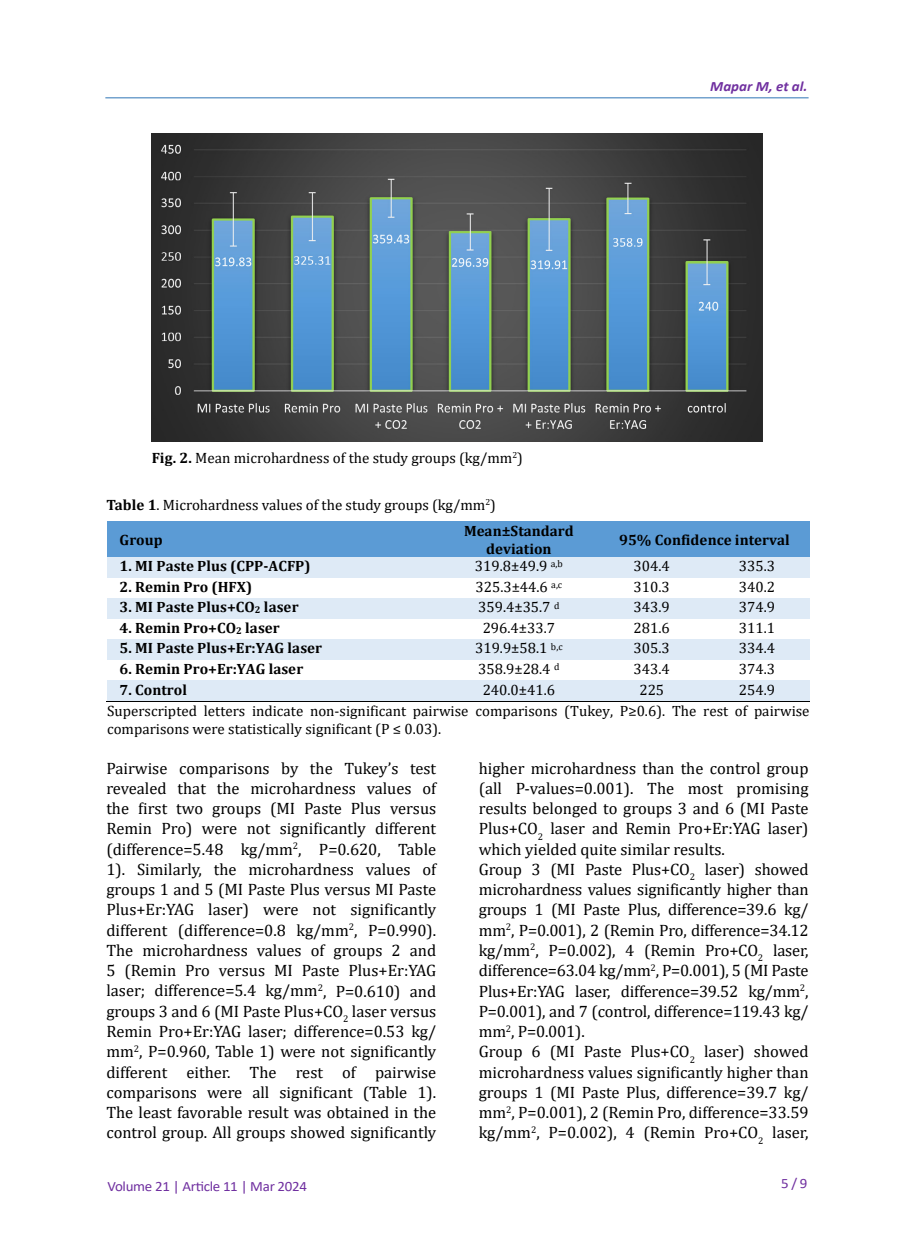
<style>
.page{position:relative;width:915px;height:1255px;background:#fff}
.page>*{position:absolute;margin:0;border:0;box-sizing:border-box;transform-origin:0 0}
.t1{font:16.5px/20.2px "Cambria";letter-spacing:-.005em;color:#000;text-align:justify}
.t2{font:15px/21.5px "Cambria";color:#000}
.t3{font:700 15px/17.7px "Cambria";color:#000;text-align:center}
.t4{font:14.25px "Calibri";letter-spacing:-.02em;color:#7030a0;scale:1.05 1}
.t5{font:italic 700 14.25px "Calibri";color:#7030a0;scale:1.05 1}
.s1{font-weight:700}
.s2{font-size:9.75px}
</style>
<div class="page">
<hr style="left:105px;top:97px;width:703px;height:1px;background:#2e74b5">
<img style="left:152px;top:133px;width:610px;height:308px">
<div style="left:107px;top:522px;width:331px;height:35px;background:#5b9bd5"></div>
<div style="left:438px;top:522px;width:161px;height:35px;background:#5b9bd5"></div>
<div style="left:599px;top:522px;width:210px;height:35px;background:#5b9bd5"></div>
<div style="left:107px;top:557px;width:331px;height:20px;background:#deeaf6"></div>
<div style="left:438px;top:557px;width:161px;height:20px;background:#deeaf6"></div>
<div style="left:599px;top:557px;width:105px;height:20px;background:#deeaf6"></div>
<div style="left:704px;top:557px;width:105px;height:20px;background:#deeaf6"></div>
<div style="left:107px;top:598px;width:331px;height:20px;background:#deeaf6"></div>
<div style="left:438px;top:598px;width:161px;height:20px;background:#deeaf6"></div>
<div style="left:599px;top:598px;width:105px;height:20px;background:#deeaf6"></div>
<div style="left:704px;top:598px;width:105px;height:20px;background:#deeaf6"></div>
<div style="left:107px;top:639px;width:331px;height:21px;background:#deeaf6"></div>
<div style="left:438px;top:639px;width:161px;height:21px;background:#deeaf6"></div>
<div style="left:599px;top:639px;width:105px;height:21px;background:#deeaf6"></div>
<div style="left:704px;top:639px;width:105px;height:21px;background:#deeaf6"></div>
<div style="left:107px;top:680px;width:331px;height:21px;background:#deeaf6"></div>
<div style="left:438px;top:680px;width:161px;height:21px;background:#deeaf6"></div>
<div style="left:599px;top:680px;width:105px;height:21px;background:#deeaf6"></div>
<div style="left:704px;top:680px;width:105px;height:21px;background:#deeaf6"></div>
<hr style="left:106px;top:701px;width:332px;height:1px;background:#000">
<hr style="left:438px;top:701px;width:161px;height:1px;background:#000">
<hr style="left:599px;top:701px;width:105px;height:1px;background:#000">
<hr style="left:704px;top:701px;width:105px;height:1px;background:#000">
<p class="t2" style="left:152px;top:447px;width:372px"><span class="s1">Fig. 2.</span> Mean microhardness of the study groups (kg/mm<sup>2</sup>)</p>
<p class="t2" style="left:106px;top:494px;width:391px"><span class="s1">Table 1</span>. Microhardness values of the study groups (kg/mm<sup>2</sup>)</p>
<p class="t5" style="left:710px;top:76px;width:94px">Mapar M, et al.</p>
<p class="t3" style="left:120px;top:530px;width:44px">Group</p>
<p class="t3" style="left:464px;top:521px;width:111px">Mean±Standard deviation</p>
<p class="t3" style="left:619px;top:530px;width:172px">95% Confidence interval</p>
<p class="t3" style="left:120px;top:556px;width:192px">1. MI Paste Plus (CPP-ACFP)</p>
<p class="t2" style="left:475px;top:555px;width:89px">319.8±49.9 <sup>a,b</sup></p>
<p class="t2" style="left:633px;top:555px;width:38px">304.4</p>
<p class="t2" style="left:738px;top:555px;width:38px">335.3</p>
<p class="t3" style="left:120px;top:577px;width:134px">2. Remin Pro (HFX)</p>
<p class="t2" style="left:475px;top:576px;width:88px">325.3±44.6 <sup>a,c</sup></p>
<p class="t2" style="left:633px;top:576px;width:38px">310.3</p>
<p class="t2" style="left:738px;top:576px;width:38px">340.2</p>
<p class="t3" style="left:120px;top:598px;width:180px">3. MI Paste Plus+CO<span class="s2">2</span> laser</p>
<p class="t2" style="left:478px;top:596px;width:83px">359.4±35.7 <sup>d</sup></p>
<p class="t2" style="left:633px;top:596px;width:38px">343.9</p>
<p class="t2" style="left:738px;top:596px;width:38px">374.9</p>
<p class="t3" style="left:120px;top:618px;width:161px">4. Remin Pro+CO<span class="s2">2</span> laser</p>
<p class="t2" style="left:482px;top:617px;width:74px">296.4±33.7</p>
<p class="t2" style="left:633px;top:617px;width:38px">281.6</p>
<p class="t2" style="left:738px;top:617px;width:38px">311.1</p>
<p class="t3" style="left:120px;top:639px;width:204px">5. MI Paste Plus+Er:YAG laser</p>
<p class="t2" style="left:475px;top:637px;width:89px">319.9±58.1 <sup>b,c</sup></p>
<p class="t2" style="left:633px;top:637px;width:38px">305.3</p>
<p class="t2" style="left:738px;top:637px;width:38px">334.4</p>
<p class="t3" style="left:120px;top:659px;width:185px">6. Remin Pro+Er:YAG laser</p>
<p class="t2" style="left:478px;top:658px;width:83px">358.9±28.4 <sup>d</sup></p>
<p class="t2" style="left:633px;top:658px;width:38px">343.4</p>
<p class="t2" style="left:738px;top:658px;width:38px">374.3</p>
<p class="t3" style="left:120px;top:680px;width:69px">7. Control</p>
<p class="t2" style="left:482px;top:678px;width:74px">240.0±41.6</p>
<p class="t2" style="left:639px;top:678px;width:26px">225</p>
<p class="t2" style="left:107px;top:678px;width:703px;text-indent:631px">254.9<br>Superscripted letters indicate non-significant pairwise comparisons (Tukey, P≥0.6). The rest of pairwise</p>
<p class="t2" style="left:107px;top:717px;width:335px">comparisons were statistically significant (P ≤ 0.03).</p>
<p class="t1" style="left:106px;top:757px;width:331px">Pairwise comparisons by the Tukey’s test revealed that the microhardness values of the first two groups (MI Paste Plus versus Remin Pro) were not significantly different (difference=5.48 kg/mm<sup>2</sup>, P=0.620, Table 1). Similarly, the microhardness values of groups 1 and 5 (MI Paste Plus versus MI Paste Plus+Er:YAG laser) were not significantly different (difference=0.8 kg/mm<sup>2</sup>, P=0.990).<br>The microhardness values of groups 2 and 5 (Remin Pro versus MI Paste Plus+Er:YAG laser; difference=5.4 kg/mm<sup>2</sup>, P=0.610) and groups 3 and 6 (MI Paste Plus+CO<sub>2</sub> laser versus Remin Pro+Er:YAG laser; difference=0.53 kg/ mm<sup>2</sup>, P=0.960, Table 1) were not significantly different either. The rest of pairwise comparisons were all significant (Table 1).<br>The least favorable result was obtained in the control group. All groups showed significantly</p>
<p class="t1" style="left:478px;top:757px;width:331px;text-align:left">higher microhardness than the control group (all P-values=0.001). The most promising results belonged to groups 3 and 6 (MI Paste Plus+CO<sub>2</sub> laser and Remin Pro+Er:YAG laser) which yielded quite similar results.<br>Group 3 (MI Paste Plus+CO<sub>2</sub> laser) showed microhardness values significantly higher than groups 1 (MI Paste Plus, difference=39.6 kg/ mm<sup>2</sup>, P=0.001), 2 (Remin Pro, difference=34.12 kg/mm<sup>2</sup>, P=0.002), 4 (Remin Pro+CO<sub>2</sub> laser, difference=63.04 kg/mm<sup>2</sup>, P=0.001), 5 (MI Paste Plus+Er:YAG laser, difference=39.52 kg/mm<sup>2</sup>, P=0.001), and 7 (control, difference=119.43 kg/ mm<sup>2</sup>, P=0.001).<br>Group 6 (MI Paste Plus+CO<sub>2</sub> laser) showed microhardness values significantly higher than groups 1 (MI Paste Plus, difference=39.7 kg/ mm<sup>2</sup>, P=0.001), 2 (Remin Pro, difference=33.59 kg/mm<sup>2</sup>, P=0.002), 4 (Remin Pro+CO<sub>2</sub> laser,</p>
<p class="t4" style="left:107px;top:1176px;width:191px">Volume 21 | Article 11 | Mar 2024</p>
<p class="t4" style="left:780px;top:1172px;width:27px">5 / 9</p>
</div>
